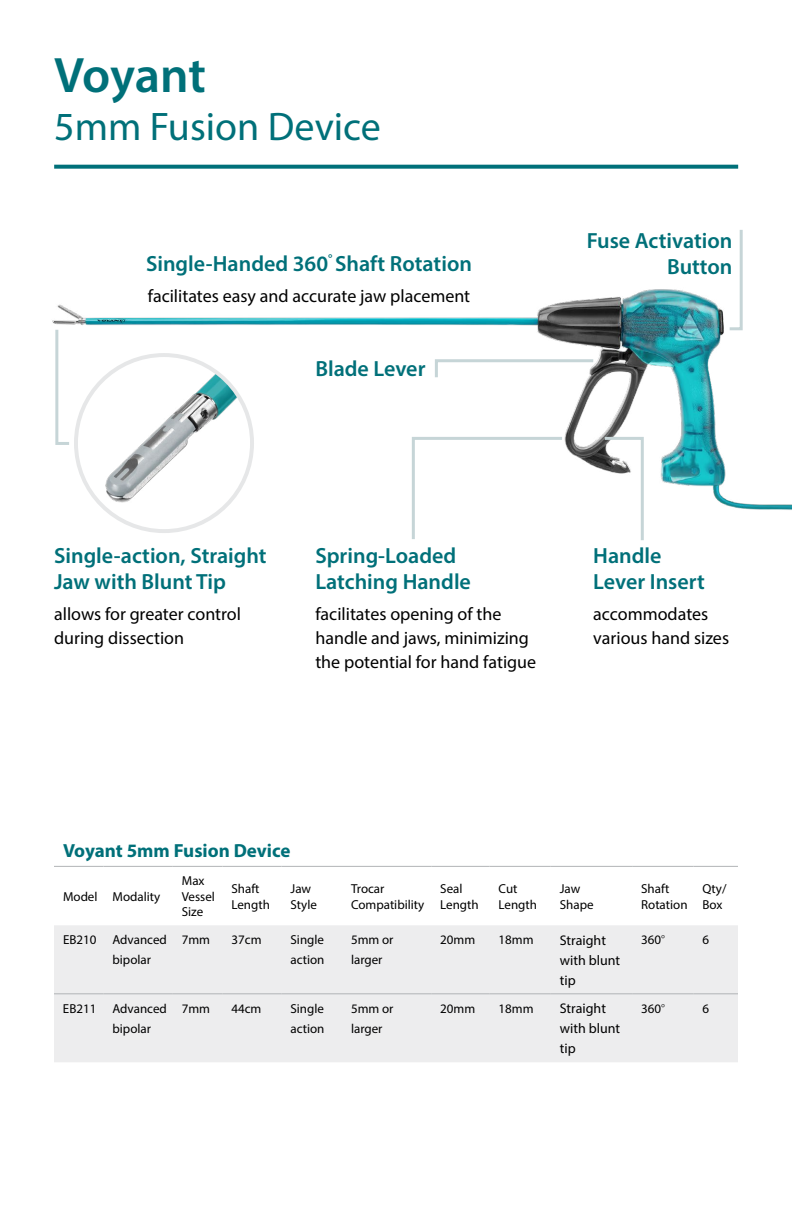
<style>
.page{position:relative;width:792px;height:1224px;background:#fff}
.page>*{position:absolute;margin:0;border:0;box-sizing:border-box;transform-origin:0 0}
.t1{font:600 50px "Myriad Pro";letter-spacing:-.005em;color:#007079}
.t2{font:40px "Myriad Pro";color:#007079}
.t3{font:600 22px/26px "Myriad Pro";color:#007079}
.t4{font:700 19px "Myriad Pro";color:#007079}
.t5{font:18px/24px "Myriad Pro";color:#000}
.t6{font:14px/20px "Myriad Pro";color:#000}
.t7{font:13px/15.6px "Myriad Pro";color:#000}
.s1{font-weight:300}
</style>
<div class="page">
<svg style="left:54px;top:865px;width:684px;height:1px"></svg>
<div style="left:54px;top:925px;width:684px;height:137px;background:#ededee"></div>
<hr style="left:54px;top:993px;width:50px;height:1px;background:#b1b4b6">
<hr style="left:104px;top:993px;width:69px;height:1px;background:#b1b4b6">
<hr style="left:173px;top:993px;width:49px;height:1px;background:#b1b4b6">
<hr style="left:222px;top:993px;width:60px;height:1px;background:#b1b4b6">
<hr style="left:282px;top:993px;width:60px;height:1px;background:#b1b4b6">
<hr style="left:342px;top:993px;width:89px;height:1px;background:#b1b4b6">
<hr style="left:431px;top:993px;width:59px;height:1px;background:#b1b4b6">
<hr style="left:490px;top:993px;width:61px;height:1px;background:#b1b4b6">
<hr style="left:551px;top:993px;width:81px;height:1px;background:#b1b4b6">
<hr style="left:632px;top:993px;width:61px;height:1px;background:#b1b4b6">
<hr style="left:693px;top:993px;width:45px;height:1px;background:#b1b4b6">
<hr style="left:54px;top:866px;width:50px;height:1px;background:#b1b4b6">
<hr style="left:104px;top:866px;width:69px;height:1px;background:#b1b4b6">
<hr style="left:173px;top:866px;width:49px;height:1px;background:#b1b4b6">
<hr style="left:222px;top:866px;width:60px;height:1px;background:#b1b4b6">
<hr style="left:282px;top:866px;width:60px;height:1px;background:#b1b4b6">
<hr style="left:342px;top:866px;width:89px;height:1px;background:#b1b4b6">
<hr style="left:431px;top:866px;width:59px;height:1px;background:#b1b4b6">
<hr style="left:490px;top:866px;width:61px;height:1px;background:#b1b4b6">
<hr style="left:551px;top:866px;width:81px;height:1px;background:#b1b4b6">
<hr style="left:632px;top:866px;width:61px;height:1px;background:#b1b4b6">
<hr style="left:693px;top:866px;width:45px;height:1px;background:#b1b4b6">
<svg style="left:54px;top:165px;width:684px;height:4px;fill:#007079"></svg>
<img style="left:52px;top:289px;width:740px;height:244px">
<svg style="left:727px;top:230px;width:17px;height:102px"></svg>
<svg style="left:433px;top:358px;width:163px;height:22px"></svg>
<img style="left:90px;top:355px;width:162px;height:163px">
<div style="left:74px;top:353px;width:180px;height:180px;border:4px solid #e6e7e8;border-radius:50%"></div>
<svg style="left:54px;top:327px;width:18px;height:119px"></svg>
<svg style="left:410px;top:435px;width:155px;height:104px"></svg>
<svg style="left:602px;top:435px;width:43px;height:106px"></svg>
<h1 class="t1" style="left:54px;top:43px;width:153px">Voyant</h1>
<h2 class="t2" style="left:54px;top:102px;width:328px">5mm Fusion Device</h2>
<h3 class="t3" style="left:146px;top:250px;width:327px">Single-Handed 360<sup>°</sup> Shaft Rotation</h3>
<h3 class="t5" style="left:148px;top:283px;width:324px">facilitates easy and accurate jaw placement</h3>
<h3 class="t3" style="left:315px;top:355px;width:112px">Blade Lever</h3>
<h3 class="t3" style="left:587px;top:228px;width:147px;text-align:right">Fuse Activation<br>Button</h3>
<h3 class="t3" style="left:54px;top:542px;width:214px">Single-action, Straight<br>Jaw with Blunt Tip</h3>
<h3 class="t5" style="left:54px;top:602px;width:189px">allows for greater control during dissection</h3>
<h3 class="t3" style="left:315px;top:542px;width:157px">Spring-Loaded<br>Latching Handle</h3>
<h3 class="t5" style="left:315px;top:602px;width:222px">facilitates opening of the handle and jaws, minimizing the potential for hand fatigue</h3>
<h3 class="t3" style="left:593px;top:542px;width:113px">Handle<br>Lever Insert</h3>
<h3 class="t5" style="left:593px;top:602px;width:137px">accommodates various hand sizes</h3>
<h3 class="t4" style="left:63px;top:839px;width:229px">Voyant 5mm Fusion Device</h3>
<p class="t7" style="left:63px;top:888px;width:99px">Model Modality</p>
<p class="t7" style="left:182px;top:873px;width:35px">Max<br>Vessel<br>Size</p>
<p class="t7" style="left:231px;top:881px;width:40px">Shaft<br>Length</p>
<p class="t7" style="left:291px;top:881px;width:28px">Jaw<br>Style</p>
<p class="t7" style="left:351px;top:881px;width:75px">Trocar<br>Compatibility</p>
<p class="t7" style="left:440px;top:881px;width:40px">Seal<br>Length</p>
<p class="t7" style="left:499px;top:881px;width:40px">Cut<br>Length</p>
<p class="t7" style="left:560px;top:881px;width:35px">Jaw<br>Shape</p>
<p class="t7" style="left:641px;top:881px;width:48px">Shaft<br>Rotation</p>
<p class="t7" style="left:702px;top:881px;width:26px">Qty/<br>Box</p>
<p class="t7" style="left:113px;top:930px;width:56px;line-height:20px;text-indent:-50px">EB210 Advanced bipolar</p>
<p class="t7" style="left:182px;top:932px;width:30px">7mm</p>
<p class="t7" style="left:232px;top:932px;width:32px">37cm</p>
<p class="t7" style="left:291px;top:930px;width:35px;line-height:20px">Single action</p>
<p class="t7" style="left:351px;top:930px;width:44px;line-height:20px">5mm or larger</p>
<p class="t7" style="left:440px;top:932px;width:37px">20mm</p>
<p class="t7" style="left:499px;top:932px;width:37px">18mm</p>
<p class="t6" style="left:560px;top:930px;width:62px">Straight with blunt tip</p>
<p class="t7" style="left:641px;top:932px;width:25px">360<span class="s1">°</span></p>
<p class="t7" style="left:702px;top:932px;width:8px">6</p>
<p class="t7" style="left:113px;top:998px;width:56px;line-height:20px;text-indent:-50px">EB211 Advanced bipolar</p>
<p class="t7" style="left:182px;top:1000px;width:30px">7mm</p>
<p class="t7" style="left:231px;top:1000px;width:32px">44cm</p>
<p class="t7" style="left:291px;top:998px;width:35px;line-height:20px">Single action</p>
<p class="t7" style="left:351px;top:998px;width:44px;line-height:20px">5mm or larger</p>
<p class="t7" style="left:440px;top:1000px;width:37px">20mm</p>
<p class="t7" style="left:499px;top:1000px;width:37px">18mm</p>
<p class="t6" style="left:560px;top:998px;width:62px">Straight with blunt tip</p>
<p class="t7" style="left:641px;top:1000px;width:25px">360<span class="s1">°</span></p>
<p class="t7" style="left:702px;top:1000px;width:8px">6</p>
</div>
